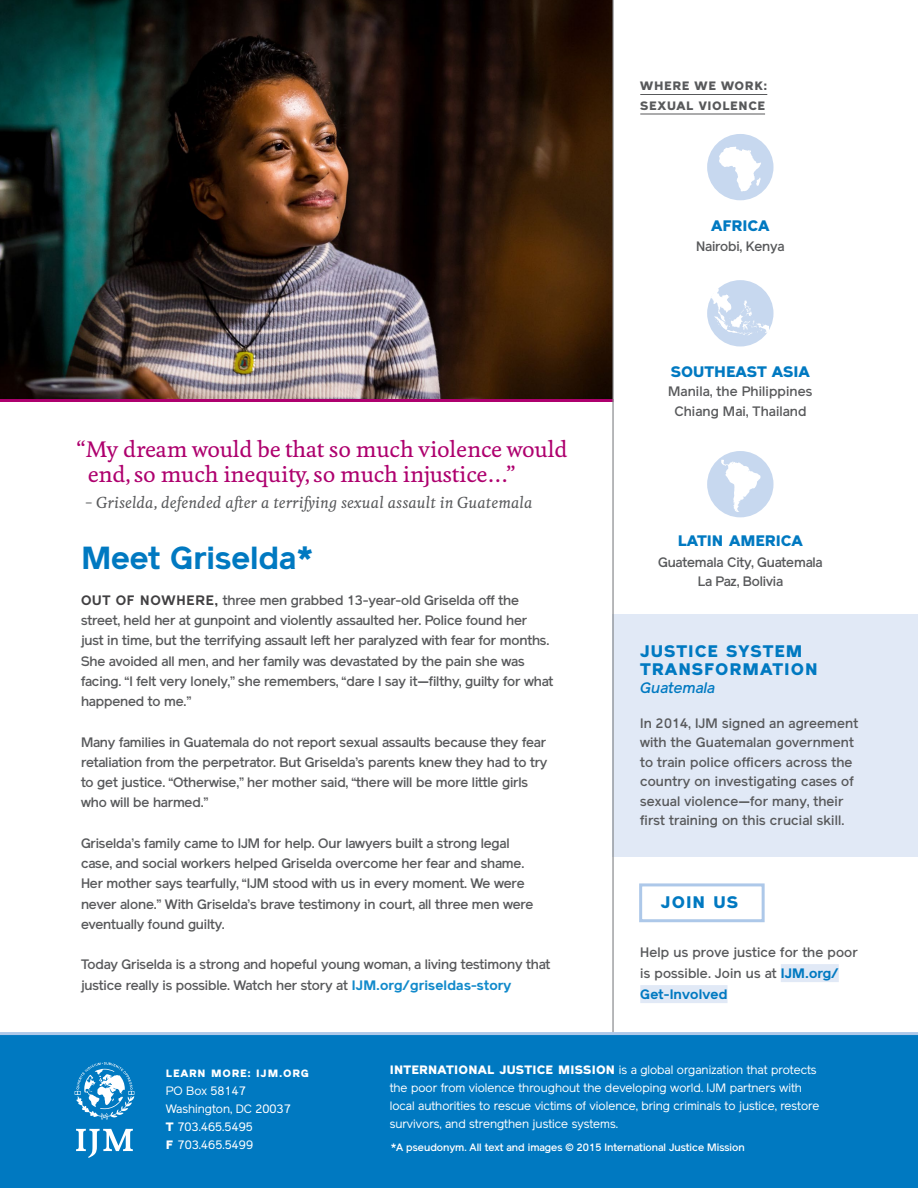
<style>
.page{position:relative;width:918px;height:1188px;background:#fff}
.page>*{position:absolute;margin:0;border:0;box-sizing:border-box;transform-origin:0 0}
.t1{font:700 31.5px "Reader";color:#0079c1}
.t2{font:500 21px/25.5px "Feijoa";letter-spacing:-.01em;color:#ae006e}
.t3{font:900 16.5px/18px "Reader";letter-spacing:.06em;color:#0079c1}
.t4{font:italic 500 15px "Feijoa";letter-spacing:.01em;color:#58595b}
.t5{font:900 15px "Reader";color:#0079c1}
.t6{font:italic 500 15px "Reader";letter-spacing:-.03em;color:#0079c1}
.t7{font:500 13.5px/20.2px "Reader";letter-spacing:-.01em;color:#58595b}
.t8{font:500 13.5px/19.5px "Reader";letter-spacing:.01em;color:#58595b}
.t9{font:12px/18px "Reader";color:#fff}
.t10{font:900 12px/19.5px "Reader";letter-spacing:.055em;color:#58595b}
.t11{font:500 10.5px "Reader";color:#fff}
.t12{font:900 10.5px "Reader";letter-spacing:.075em;color:#fff}
.s1{font-weight:700;color:#414042}
.s2{font-weight:700;color:#128acb}
.s3{font-weight:700;color:#0079c1}
.s4{font-weight:900}
</style>
<div class="page">
<div style="left:613px;top:614px;width:305px;height:242px;background:#e1e9f6"></div>
<img style="left:0;top:0;width:612px;height:399px">
<hr style="left:640px;top:94px;width:127px;height:1px;background:#58595b">
<hr style="left:640px;top:114px;width:125px;height:1px;background:#58595b">
<hr style="left:0;top:399px;width:613px;height:3px;background:#ae006e">
<div style="left:707px;top:134px;width:67px;height:66px;background:#c7d8ef;border-radius:50%"></div>
<svg style="left:719px;top:147px;width:42px;height:44px"></svg>
<hr style="left:612px;top:0;width:2px;height:1058px;background:#808285">
<div style="left:707px;top:280px;width:67px;height:66px;background:#c7d8ef;border-radius:50%"></div>
<svg style="left:711px;top:288px;width:58px;height:48px"></svg>
<div style="left:781px;top:964px;width:58px;height:18px;background:#e1e9f6"></div>
<div style="left:640px;top:985px;width:88px;height:18px;background:#e1e9f6"></div>
<div style="left:707px;top:451px;width:67px;height:66px;background:#c7d8ef;border-radius:50%"></div>
<svg style="left:721px;top:459px;width:40px;height:53px"></svg>
<div style="left:639px;top:883px;width:126px;height:39px;border:3px solid #adc8e9"></div>
<div style="left:0;top:1034px;width:918px;height:154px;background:#0079c1"></div>
<svg style="left:76px;top:1129px;width:57px;height:29px"></svg>
<svg style="left:75px;top:1062px;width:59px;height:58px"></svg>
<hr style="left:0;top:1032px;width:918px;height:3px;background:#adc8e9">
<p class="t10" style="left:640px;top:76px;width:129px">WHERE WE WORK:<br>SEXUAL VIOLENCE</p>
<p class="t5" style="left:711px;top:217px;width:60px">AFRICA</p>
<p class="t7" style="left:696px;top:236px;width:90px">Nairobi, Kenya</p>
<h2 class="t2" style="left:88px;top:437px;width:481px;text-indent:-12px">“My dream would be that so much violence would end, so much inequity, so much injustice…”</h2>
<p class="t4" style="left:85px;top:493px;width:449px">– Griselda, defended after a terrifying sexual assault in Guatemala</p>
<h1 class="t1" style="left:81px;top:539px;width:233px">Meet Griselda*</h1>
<p class="t7" style="left:81px;top:590px;width:474px"><span class="s1">OUT OF NOWHERE,</span> three men grabbed 13-year-old Griselda off the street, held her at gunpoint and violently assaulted her. Police found her<br>just in time, but the terrifying assault left her paralyzed with fear for months.<br>She avoided all men, and her family was devastated by the pain she was facing. “I felt very lonely,” she remembers, “dare I say it—filthy, guilty for what happened to me.”</p>
<p class="t7" style="left:81px;top:732px;width:468px">Many families in Guatemala do not report sexual assaults because they fear retaliation from the perpetrator. But Griselda’s parents knew they had to try to get justice. “Otherwise,” her mother said, “there will be more little girls who will be harmed.”</p>
<p class="t7" style="left:81px;top:833px;width:454px">Griselda’s family came to IJM for help. Our lawyers built a strong legal case, and social workers helped Griselda overcome her fear and shame.<br>Her mother says tearfully, “IJM stood with us in every moment. We were never alone.” With Griselda’s brave testimony in court, all three men were eventually found guilty.</p>
<p class="t7" style="left:81px;top:955px;width:471px">Today Griselda is a strong and hopeful young woman, a living testimony that justice really is possible. Watch her story at <span class="s2">IJM.org/griseldas-story</span></p>
<p class="t5" style="left:671px;top:363px;width:141px">SOUTHEAST ASIA</p>
<p class="t8" style="left:668px;top:382px;width:146px;text-align:center">Manila, the Philippines<br>Chiang Mai, Thailand</p>
<p class="t5" style="left:678px;top:532px;width:127px">LATIN AMERICA</p>
<p class="t7" style="left:658px;top:552px;width:166px;line-height:19.5px;text-align:center">Guatemala City, Guatemala<br>La Paz, Bolivia</p>
<p class="t3" style="left:640px;top:642px;width:179px">JUSTICE SYSTEM<br>TRANSFORMATION</p>
<p class="t6" style="left:640px;top:679px;width:77px">Guatemala</p>
<p class="t8" style="left:640px;top:713px;width:220px">In 2014, IJM signed an agreement with the Guatemalan government to train police officers across the country on investigating cases of sexual violence—for many, their first training on this crucial skill.</p>
<p class="t3" style="left:661px;top:894px;width:79px">JOIN US</p>
<p class="t8" style="left:640px;top:941px;width:219px;line-height:21px">Help us prove justice for the poor is possible. Join us at <span class="s3">IJM.org/<br>Get-Involved</span></p>
<p class="t12" style="left:166px;top:1067px;width:145px">LEARN MORE: IJM.ORG</p>
<p class="t9" style="left:166px;top:1082px;width:126px">PO Box 58147<br>Washington, DC 20037<br><span class="s4">T</span> 703.465.5495<br><span class="s4">F</span> 703.465.5499</p>
<p class="t9" style="left:390px;top:1061px;width:431px"><span class="s4">INTERNATIONAL JUSTICE MISSION</span> is a global organization that protects the poor from violence throughout the developing world. IJM partners with local authorities to rescue victims of violence, bring criminals to justice, restore survivors, and strengthen justice systems.</p>
<p class="t11" style="left:391px;top:1141px;width:355px">*A pseudonym. All text and images © 2015 International Justice Mission</p>
</div>
